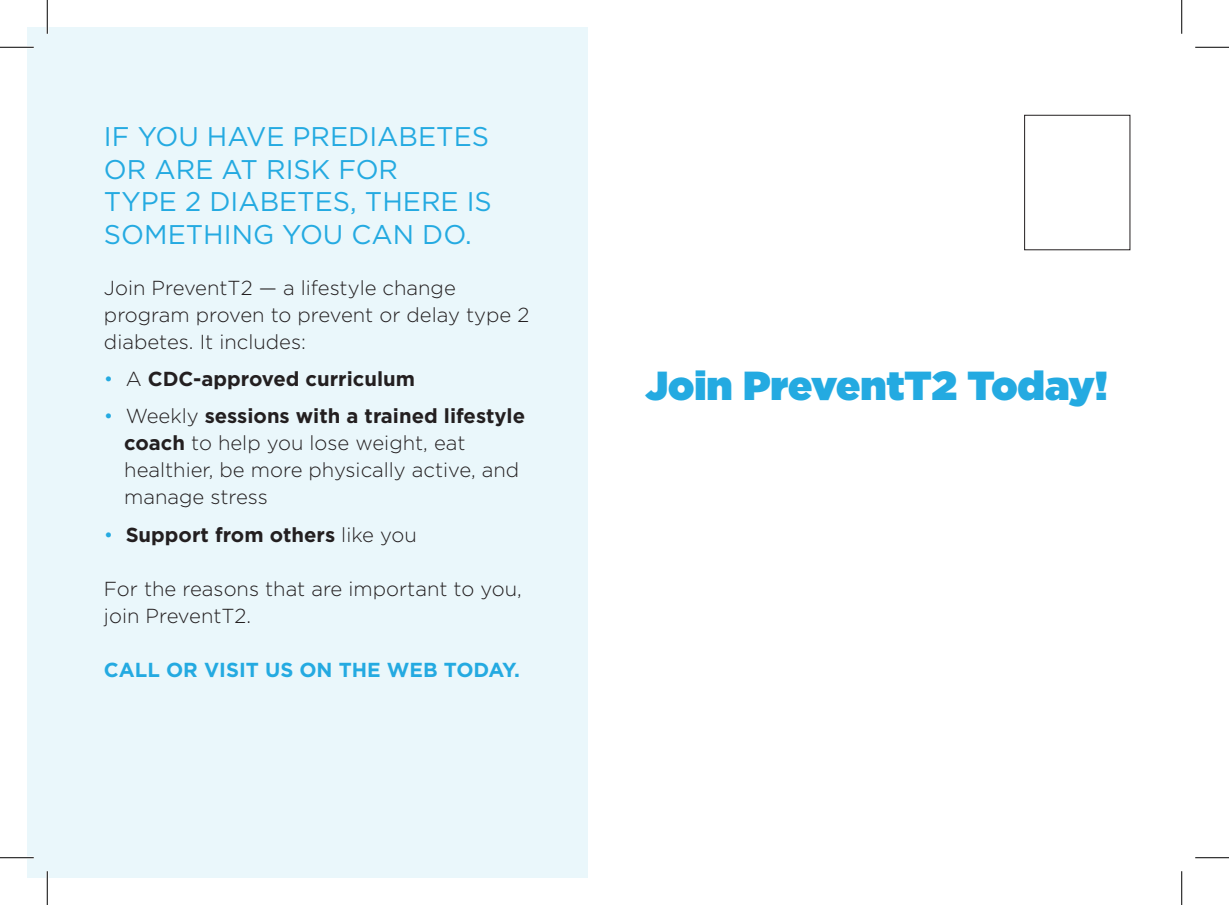
<style>
.page{position:relative;width:1229px;height:905px;background:#fff}
.page>*{position:absolute;margin:0;border:0;box-sizing:border-box;transform-origin:0 0}
.t1{font:900 40.5px "Gotham";color:#24aae1}
.t2{font:27px/32.4px "Gotham";color:#24aae1}
.t3{font:300 20.25px/27px "Gotham";color:#231f20}
.t4{font:700 20.25px "Gotham";color:#231f20}
.t5{font:700 20.25px "Gotham";color:#24aae1}
.s1{font-weight:300;color:#24aae1}
.s2{font-weight:300}
.s3{color:#24aae1}
.s4{font-weight:700}
</style>
<div class="page">
<div style="left:27px;top:27px;width:561px;height:851px;background:#eaf7fb"></div>
<div style="left:1024px;top:115px;width:106px;height:135px;border:1px solid #231f20"></div>
<hr style="left:0;top:46px;width:34px;height:3px;background:#fff">
<hr style="left:0;top:856px;width:34px;height:3px;background:#fff">
<hr style="left:46px;top:0;width:3px;height:34px;background:#fff">
<hr style="left:46px;top:871px;width:3px;height:33px;background:#fff">
<hr style="left:0;top:47px;width:34px;height:1px;background:#000">
<hr style="left:1195px;top:47px;width:33px;height:1px;background:#000">
<hr style="left:0;top:857px;width:34px;height:1px;background:#000">
<hr style="left:1195px;top:857px;width:33px;height:1px;background:#000">
<hr style="left:47px;top:0;width:1px;height:34px;background:#000">
<hr style="left:47px;top:871px;width:1px;height:33px;background:#000">
<hr style="left:1181px;top:0;width:1px;height:34px;background:#000">
<hr style="left:1181px;top:871px;width:1px;height:33px;background:#000">
<h2 class="t2" style="left:104px;top:120px;width:389px">IF YOU HAVE PREDIABETES<br>OR ARE AT RISK FOR<br>TYPE 2 DIABETES, THERE IS<br>SOMETHING YOU CAN DO.</h2>
<p class="t3" style="left:104px;top:274px;width:427px">Join PreventT2 — a lifestyle change program proven to prevent or delay type 2 diabetes. It includes:</p>
<p class="t4" style="left:104px;top:367px;width:312px"><span class="s1">•</span> <span class="s2">A</span> CDC-approved curriculum</p>
<p class="t3" style="left:124px;top:402px;width:402px;text-indent:-20px"><span class="s3">•</span> Weekly <span class="s4">sessions with a trained lifestyle coach</span> to help you lose weight, eat healthier, be more physically active, and manage stress</p>
<p class="t4" style="left:104px;top:522px;width:314px"><span class="s1">•</span> Support from others <span class="s2">like you</span></p>
<p class="t3" style="left:104px;top:574px;width:419px">For the reasons that are important to you, join PreventT2.</p>
<h3 class="t5" style="left:104px;top:657px;width:417px">CALL OR VISIT US ON THE WEB TODAY.</h3>
<h4 class="t1" style="left:645px;top:362px;width:464px">Join PreventT2 Today!</h4>
</div>
